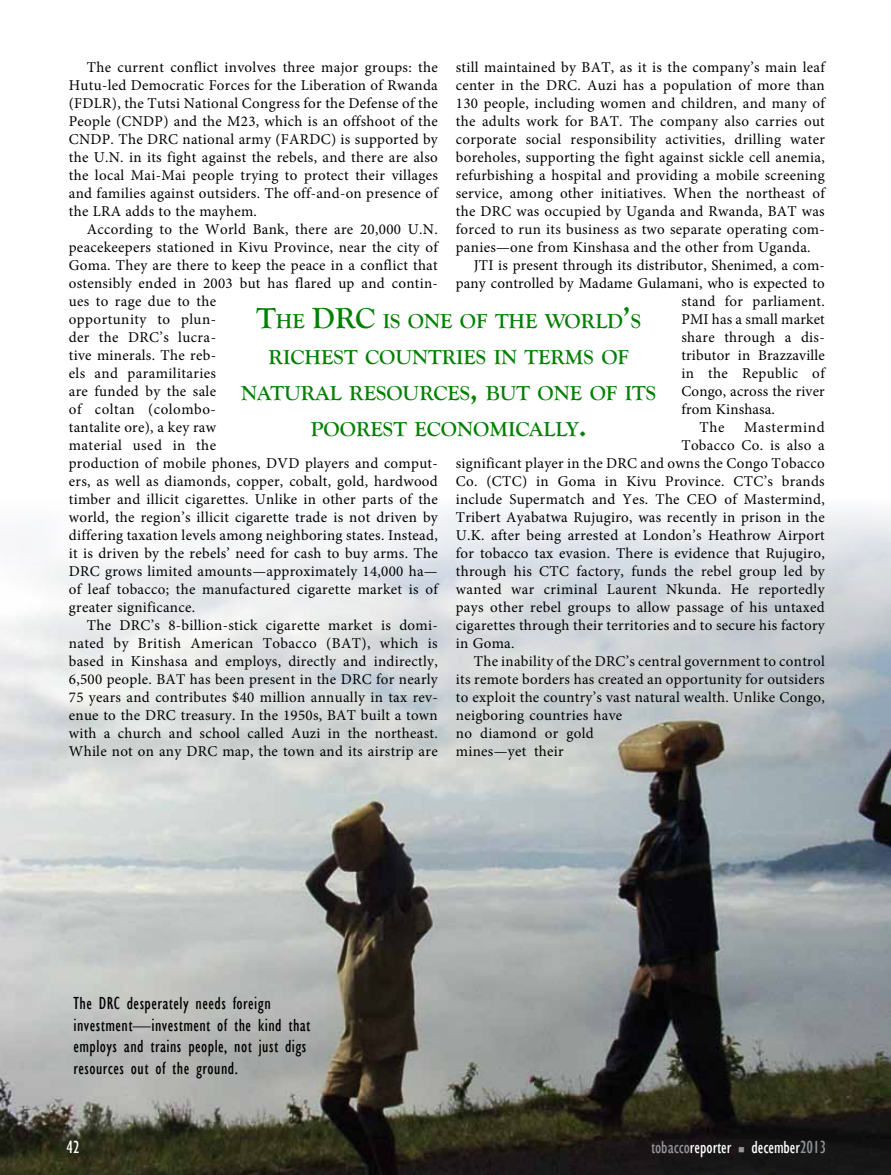
<style>
.page{position:relative;width:891px;height:1175px;background:#fff}
.page>*{position:absolute;margin:0;border:0;box-sizing:border-box;transform-origin:0 0}
.t1{font:700 21px/36px "Goudy Old Style T";color:#008000;text-align:center}
.t2{font:condensed 18px/21.6px "Gill Sans";letter-spacing:.025em;color:#000}
.t3{font:condensed 18px "Gill Sans";color:#fff}
.t4{font:15px/18px "Minion Pro";letter-spacing:.02em;color:#000;text-align:justify}
.t5{font:15px "Minion Pro";letter-spacing:.045em;color:#000}
.s1{font-size:30px}
.s2{color:#939598}
</style>
<div class="page">
<img style="left:0;top:508px;width:891px;height:666px">
<p class="t4" style="left:69px;top:58px;width:371px;text-indent:18px">The current conflict involves three major groups: the Hutu-led Democratic Forces for the Liberation of Rwanda (FDLR), the Tutsi National Congress for the Defense of the People (CNDP) and the M23, which is an offshoot of the CNDP. The DRC national army (FARDC) is supported by the U.N. in its fight against the rebels, and there are also the local Mai-Mai people trying to protect their villages and families against outsiders. The off-and-on presence of the LRA adds to the mayhem.</p>
<p class="t4" style="left:69px;top:220px;width:371px;text-align:left;text-indent:18px">According to the World Bank, there are 20,000 U.N. peacekeepers stationed in Kivu Province, near the city of Goma. They are there to keep the peace in a conflict that ostensibly ended in 2003 but has flared up and contin&shy;ues to rage due to the<br>opportunity to plun-<br>der the DRC’s lucra-<br>tive minerals. The reb-<br>els and paramilitaries<br>are funded by the sale<br>of coltan (colombo-<br>tantalite ore), a key raw<br>material used in the<br>production of mobile phones, DVD players and comput&shy;ers, as well as diamonds, copper, cobalt, gold, hardwood timber and illicit cigarettes. Unlike in other parts of the world, the region’s illicit cigarette trade is not driven by differing taxation levels among neighboring states. Instead, it is driven by the rebels’ need for cash to buy arms. The DRC grows limited amounts—approximately 14,000 ha— of leaf tobacco; the manufactured cigarette market is of greater significance.</p>
<p class="t4" style="left:69px;top:616px;width:371px;text-indent:18px">The DRC’s 8-billion-stick cigarette market is domi&shy;nated by British American Tobacco (BAT), which is based in Kinshasa and employs, directly and indirectly, 6,500 people. BAT has been present in the DRC for nearly 75 years and contributes $40 million annually in tax rev&shy;enue to the DRC treasury. In the 1950s, BAT built a town with a church and school called Auzi in the northeast.<br>While not on any DRC map, the town and its airstrip are</p>
<p class="t4" style="left:456px;top:58px;width:370px">still maintained by BAT, as it is the company’s main leaf</p>
<p class="t4" style="left:456px;top:76px;width:371px">center in the DRC. Auzi has a population of more than</p>
<p class="t4" style="left:456px;top:94px;width:370px">130 people, including women and children, and many of</p>
<p class="t4" style="left:456px;top:112px;width:371px">the adults work for BAT. The company also carries out</p>
<p class="t4" style="left:456px;top:130px;width:371px">corporate social responsibility activities, drilling water</p>
<p class="t4" style="left:456px;top:148px;width:371px">boreholes, supporting the fight against sickle cell anemia,</p>
<p class="t4" style="left:456px;top:166px;width:370px">refurbishing a hospital and providing a mobile screening</p>
<p class="t4" style="left:456px;top:184px;width:371px">service, among other initiatives. When the northeast of</p>
<p class="t4" style="left:456px;top:202px;width:371px">the DRC was occupied by Uganda and Rwanda, BAT was</p>
<p class="t4" style="left:456px;top:220px;width:371px">forced to run its business as two separate operating com-</p>
<p class="t4" style="left:456px;top:238px;width:356px">panies—one from Kinshasa and the other from Uganda.</p>
<p class="t4" style="left:474px;top:256px;width:353px">JTI is present through its distributor, Shenimed, a com-</p>
<p class="t4" style="left:456px;top:274px;width:370px">pany controlled by Madame Gulamani, who is expected to</p>
<p class="t4" style="left:681px;top:292px;width:145px">stand for parliament.</p>
<p class="t4" style="left:681px;top:310px;width:145px">PMI has a small market</p>
<p class="t4" style="left:681px;top:328px;width:145px">share through a dis-</p>
<p class="t4" style="left:681px;top:346px;width:145px">tributor in Brazzaville</p>
<p class="t4" style="left:681px;top:364px;width:145px">in the Republic of</p>
<p class="t4" style="left:681px;top:382px;width:145px">Congo, across the river</p>
<p class="t4" style="left:681px;top:400px;width:95px">from Kinshasa.</p>
<p class="t4" style="left:700px;top:418px;width:27px">The</p>
<p class="t5" style="left:744px;top:417px;width:82px">Mastermind</p>
<p class="t4" style="left:681px;top:436px;width:145px">Tobacco Co. is also a</p>
<p class="t4" style="left:456px;top:454px;width:371px">significant player in the DRC and owns the Congo Tobacco</p>
<p class="t4" style="left:456px;top:472px;width:370px">Co. (CTC) in Goma in Kivu Province. CTC’s brands</p>
<p class="t4" style="left:456px;top:490px;width:370px">include Supermatch and Yes. The CEO of Mastermind,</p>
<p class="t4" style="left:456px;top:508px;width:370px">Tribert Ayabatwa Rujugiro, was recently in prison in the</p>
<p class="t4" style="left:456px;top:526px;width:370px">U.K. after being arrested at London’s Heathrow Airport</p>
<p class="t4" style="left:456px;top:544px;width:371px">for tobacco tax evasion. There is evidence that Rujugiro,</p>
<p class="t4" style="left:456px;top:562px;width:371px">through his CTC factory, funds the rebel group led by</p>
<p class="t4" style="left:456px;top:580px;width:370px">wanted war criminal Laurent Nkunda. He reportedly</p>
<p class="t4" style="left:456px;top:598px;width:371px">pays other rebel groups to allow passage of his untaxed</p>
<p class="t4" style="left:456px;top:616px;width:371px">cigarettes through their territories and to secure his factory</p>
<p class="t4" style="left:456px;top:634px;width:60px">in Goma.</p>
<p class="t4" style="left:474px;top:652px;width:353px">The inability of the DRC’s central government to control</p>
<p class="t4" style="left:456px;top:670px;width:370px">its remote borders has created an opportunity for outsiders</p>
<p class="t4" style="left:456px;top:688px;width:371px">to exploit the country’s vast natural wealth. Unlike Congo,</p>
<p class="t4" style="left:456px;top:706px;width:168px">neigboring countries have</p>
<p class="t4" style="left:456px;top:724px;width:139px">no diamond or gold</p>
<p class="t4" style="left:456px;top:742px;width:109px">mines—yet their</p>
<h1 class="t1" style="left:241px;top:303px;width:417px"><span class="s1">T</span>HE <span class="s1">DRC</span> IS ONE OF THE WORLD<span class="s1">’</span>S<br>RICHEST COUNTRIES IN TERMS OF<br>NATURAL RESOURCES<span class="s1">,</span> BUT ONE OF ITS<br>POOREST ECONOMICALLY<span class="s1">.</span></h1>
<p class="t2" style="left:74px;top:992px;width:238px">The DRC desperately needs foreign investment—investment of the kind that employs and trains people, not just digs resources out of the ground.</p>
<p class="t3" style="left:66px;top:1136px;width:15px">42</p>
<p class="t3" style="left:651px;top:1136px;width:177px"><span class="s2">tobacco</span>reporter <span class="s2">■</span> december<span class="s2">2013</span></p>
</div>
